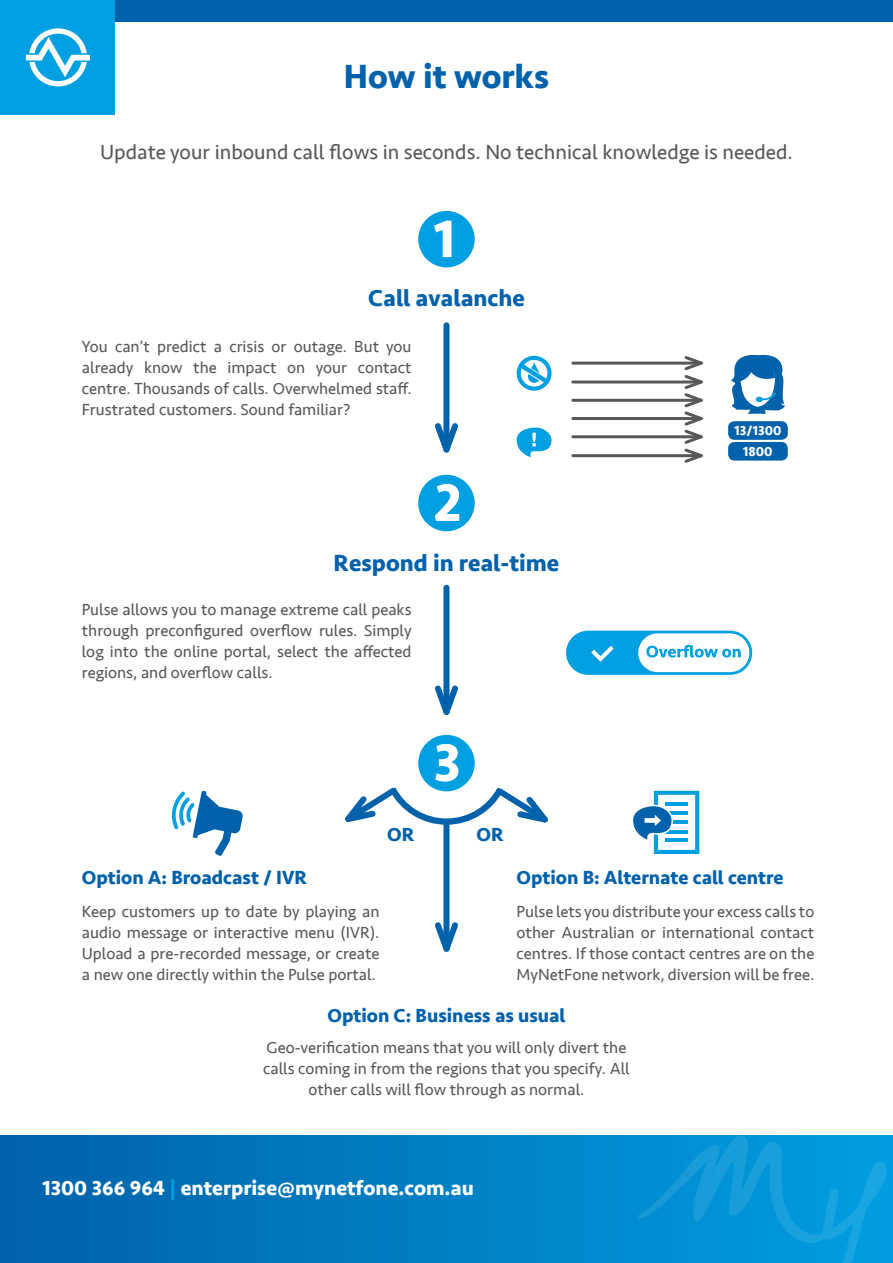
<style>
.page{position:relative;width:893px;height:1263px;background:#fff}
.page>*{position:absolute;margin:0;border:0;box-sizing:border-box;transform-origin:0 0}
.t1{font:700 54.75px "Seravek";color:#fff}
.t2{font:700 34.5px "Seravek";color:#0161aa}
.t3{font:700 24px "Seravek";color:#0161aa}
.t4{font:21px "Seravek";color:#57585a}
.t5{font:700 21px "Seravek";color:#fff}
.t6{font:700 19.5px "Seravek";color:#0161aa}
.t7{font:16.5px/21px "Seravek";color:#57585a;text-align:justify}
.t8{font:700 13.5px "Seravek";color:#fff}
.s1{color:#009fe1}
</style>
<div class="page">
<div style="left:0;top:0;width:893px;height:21px;background:#0161aa"></div>
<div style="left:0;top:0;width:115px;height:115px;background:#009fe1"></div>
<svg style="left:0;top:1135px;width:893px;height:128px;background:#0077bd"></svg>
<svg style="left:636px;top:1135px;width:251px;height:128px;background:#0596d8"></svg>
<div style="left:418px;top:211px;width:57px;height:56px;background:#009fe1;border-radius:50%"></div>
<div style="left:418px;top:475px;width:57px;height:56px;background:#009fe1;border-radius:50%"></div>
<div style="left:418px;top:735px;width:57px;height:56px;background:#009fe1;border-radius:50%"></div>
<div style="left:443px;top:325px;width:6px;height:125px;background:#0161aa"></div>
<svg style="left:435px;top:418px;width:23px;height:35px"></svg>
<svg style="left:26px;top:28px;width:64px;height:58px"></svg>
<svg style="left:516px;top:355px;width:36px;height:36px"></svg>
<hr style="left:573px;top:362px;width:128px;height:3px;background:#57585a">
<hr style="left:573px;top:380px;width:128px;height:3px;background:#57585a">
<hr style="left:573px;top:399px;width:128px;height:3px;background:#57585a">
<hr style="left:573px;top:417px;width:128px;height:3px;background:#57585a">
<hr style="left:573px;top:435px;width:128px;height:3px;background:#57585a">
<hr style="left:573px;top:454px;width:128px;height:3px;background:#57585a">
<svg style="left:682px;top:356px;width:21px;height:107px"></svg>
<svg style="left:516px;top:427px;width:36px;height:30px"></svg>
<svg style="left:731px;top:354px;width:54px;height:60px"></svg>
<div style="left:728px;top:421px;width:60px;height:19px;background:#0161aa;border-radius:6px"></div>
<div style="left:728px;top:442px;width:60px;height:19px;background:#0161aa;border-radius:6px"></div>
<div style="left:566px;top:631px;width:186px;height:44px;background:#009fe1;border-radius:22px"></div>
<div style="left:638px;top:633px;width:111px;height:39px;background:#fff;border-radius:19px"></div>
<svg style="left:646px;top:645px;width:95px;height:12px"></svg>
<svg style="left:591px;top:646px;width:23px;height:16px"></svg>
<div style="left:443px;top:824px;width:6px;height:125px;background:#0161aa"></div>
<svg style="left:435px;top:917px;width:23px;height:35px"></svg>
<svg style="left:345px;top:782px;width:203px;height:47px"></svg>
<div style="left:443px;top:588px;width:6px;height:124px;background:#0161aa"></div>
<svg style="left:435px;top:681px;width:23px;height:34px"></svg>
<svg style="left:633px;top:791px;width:66px;height:63px"></svg>
<svg style="left:171px;top:791px;width:72px;height:65px"></svg>
<p class="t2" style="left:344px;top:49px;width:207px">How it works</p>
<p class="t4" style="left:100px;top:135px;width:694px">Update your inbound call flows in seconds. No technical knowledge is needed.</p>
<h1 class="t1" style="left:434px;top:195px;width:23px">1</h1>
<p class="t3" style="left:368px;top:279px;width:158px">Call avalanche</p>
<p class="t7" style="left:82px;top:336px;width:331px">You can’t predict a crisis or outage. But you already know the impact on your contact centre. Thousands of calls. Overwhelmed staff.<br>Frustrated customers. Sound familiar?</p>
<h1 class="t1" style="left:434px;top:459px;width:29px">2</h1>
<p class="t3" style="left:334px;top:544px;width:227px">Respond in real-time</p>
<p class="t7" style="left:82px;top:599px;width:331px">Pulse allows you to manage extreme call peaks through preconfigured overflow rules. Simply log into the online portal, select the affected regions, and overflow calls.</p>
<h1 class="t1" style="left:434px;top:719px;width:28px">3</h1>
<p class="t6" style="left:387px;top:819px;width:29px">OR</p>
<p class="t6" style="left:477px;top:819px;width:29px">OR</p>
<p class="t8" style="left:734px;top:420px;width:49px">13/1300</p>
<p class="t8" style="left:743px;top:441px;width:31px">1800</p>
<p class="t6" style="left:82px;top:862px;width:227px">Option A: Broadcast / IVR</p>
<p class="t7" style="left:82px;top:901px;width:299px">Keep customers up to date by playing an audio message or interactive menu (IVR).<br>Upload a pre-recorded message, or create a new one directly within the Pulse portal.</p>
<p class="t6" style="left:517px;top:862px;width:268px">Option B: Alternate call centre</p>
<p class="t7" style="left:517px;top:901px;width:299px">Pulse lets you distribute your excess calls to other Australian or international contact centres. If those contact centres are on the MyNetFone network, diversion will be free.</p>
<p class="t6" style="left:327px;top:999px;width:239px">Option C: Business as usual</p>
<p class="t7" style="left:263px;top:1037px;width:368px;text-align:center">Geo-verification means that you will only divert the calls coming in from the regions that you specify. All other calls will flow through as normal.</p>
<p class="t5" style="left:43px;top:1171px;width:433px">1300 366 964 <span class="s1">|</span> enterprise@mynetfone.com.au</p>
</div>
